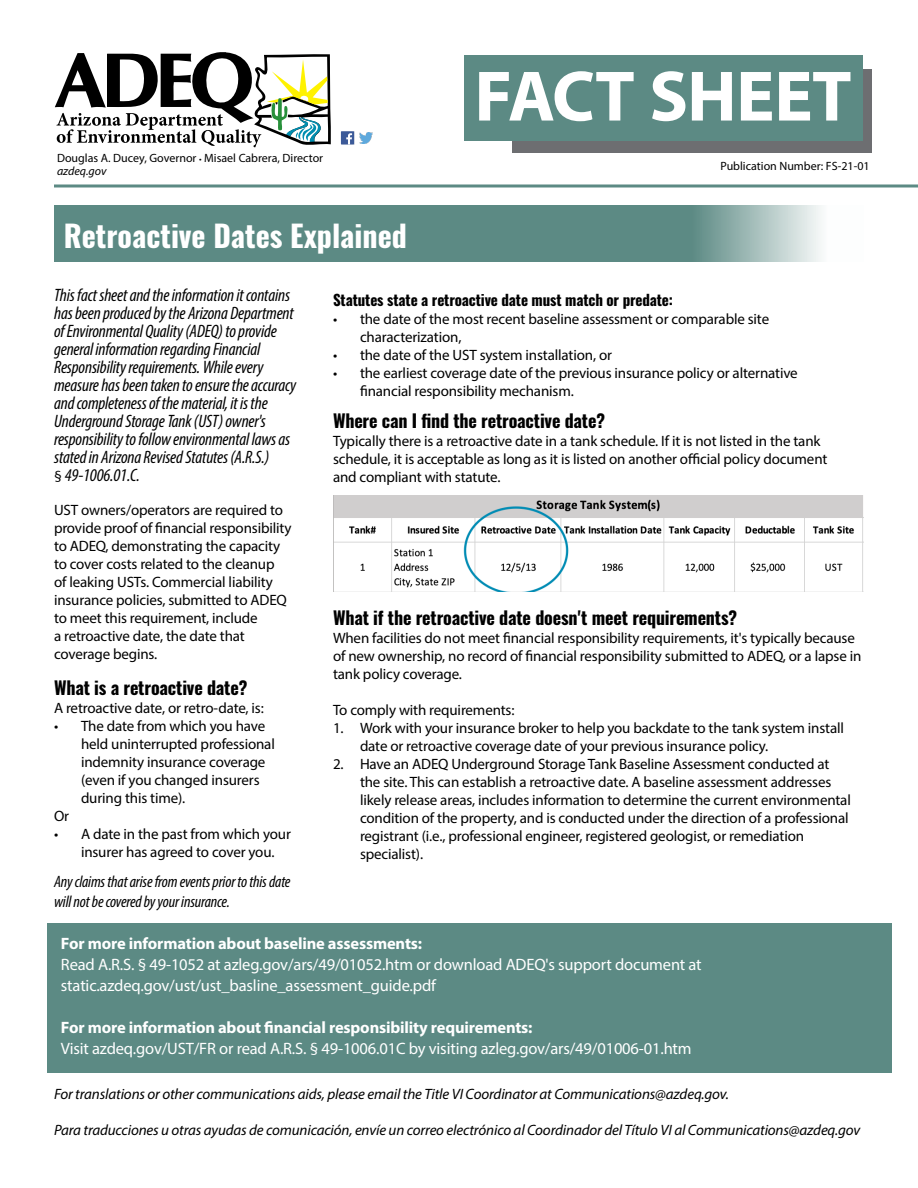
<style>
.page{position:relative;width:918px;height:1188px;background:#fff}
.page>*{position:absolute;margin:0;border:0;box-sizing:border-box;transform-origin:0 0}
.t1{font:700 72px "Myriad Pro";letter-spacing:-.01em;color:#fff}
.t2{font:700 30px "Oswald";color:#fff}
.t3{font:italic condensed 18px/18px "Myriad Pro";letter-spacing:-.01em;color:#000}
.t4{font:700 18px "Oswald";letter-spacing:-.01em;color:#000}
.t5{font:16.5px/21px "Myriad Pro";letter-spacing:-.01em;color:#fff}
.t6{font:700 16.5px "Myriad Pro";letter-spacing:-.01em;color:#fff}
.t7{font:italic condensed 16.5px/19.8px "Myriad Pro";letter-spacing:-.01em;color:#000}
.t8{font:15px/18px "Myriad Pro";letter-spacing:-.01em;color:#000}
.t9{font:italic 15px "Myriad Pro";letter-spacing:-.01em;color:#000}
.t10{font:700 15px "Oswald";letter-spacing:-.01em;color:#000}
.t11{font:12px/12.9px "Myriad Pro";color:#000}
.s1{font-size:9px}
.s2{font-style:italic}
.s3{font-style:normal;font-stretch:normal;font-size:15px}
</style>
<div class="page">
<hr style="left:54px;top:184px;width:864px;height:3px;background:#5c8a84">
<svg style="left:54px;top:205px;width:767px;height:57px;background:#68938d"></svg>
<svg style="left:55px;top:52px;width:276px;height:95px"></svg>
<svg style="left:341px;top:144px;width:13px;height:1px"></svg>
<div style="left:341px;top:131px;width:13px;height:13px;background:#3c5a99"></div>
<svg style="left:346px;top:133px;width:6px;height:11px"></svg>
<img style="left:359px;top:132px;width:14px;height:11px">
<div style="left:512px;top:69px;width:360px;height:84px;background:#6d6e71"></div>
<div style="left:464px;top:55px;width:399px;height:86px;background:#5c8a84"></div>
<div style="left:47px;top:924px;width:844px;height:149px;background:#5c8a84"></div>
<img style="left:333px;top:495px;width:531px;height:97px">
<p class="t11" style="left:57px;top:152px;width:268px">Douglas A. Ducey, Governor <span class="s1">•</span> Misael Cabrera, Director <span class="s2">azdeq.gov</span></p>
<h2 class="t2" style="left:64px;top:220px;width:345px">Retroactive Dates Explained</h2>
<h1 class="t1" style="left:474px;top:49px;width:379px">FACT SHEET</h1>
<p class="t11" style="left:721px;top:159px;width:151px">Publication Number: FS-21-01</p>
<p class="t3" style="left:54px;top:286px;width:244px">This fact sheet and the information it contains has been produced by the Arizona Department of Environmental Quality (ADEQ) to provide general information regarding Financial Responsibility requirements. While every measure has been taken to ensure the accuracy and completeness of the material, it is the Underground Storage Tank (UST) owner's responsibility to follow environmental laws as stated in Arizona Revised Statutes (A.R.S.)<br><span class="s3">§</span> 49-1006.01.C.</p>
<p class="t8" style="left:54px;top:500px;width:239px">UST owners/operators are required to provide proof of financial responsibility to ADEQ, demonstrating the capacity to cover costs related to the cleanup<br>of leaking USTs. Commercial liability insurance policies, submitted to ADEQ to meet this requirement, include<br>a retroactive date, the date that coverage begins.</p>
<p class="t4" style="left:54px;top:678px;width:195px">What is a retroactive date?</p>
<p class="t8" style="left:54px;top:698px;width:211px">A retroactive date, or retro-date, is:</p>
<p class="t8" style="left:54px;top:716px;width:213px">• The date from which you have</p>
<p class="t8" style="left:81px;top:734px;width:195px">held uninterrupted professional</p>
<p class="t8" style="left:81px;top:752px;width:186px">indemnity insurance coverage</p>
<p class="t8" style="left:81px;top:770px;width:180px">(even if you changed insurers</p>
<p class="t8" style="left:81px;top:788px;width:106px">during this time).</p>
<p class="t8" style="left:54px;top:806px;width:17px">Or</p>
<p class="t8" style="left:81px;top:824px;width:211px;text-indent:-27px">• A date in the past from which your insurer has agreed to cover you.</p>
<p class="t7" style="left:54px;top:872px;width:238px">Any claims that arise from events prior to this date will not be covered by your insurance.</p>
<p class="t10" style="left:333px;top:292px;width:342px">Statutes state a retroactive date must match or predate:</p>
<p class="t8" style="left:360px;top:310px;width:411px;text-indent:-27px">• the date of the most recent baseline assessment or comparable site characterization,</p>
<p class="t8" style="left:333px;top:346px;width:281px">• the date of the UST system installation, or</p>
<p class="t8" style="left:360px;top:364px;width:439px;text-indent:-27px">• the earliest coverage date of the previous insurance policy or alternative financial responsibility mechanism.</p>
<p class="t4" style="left:333px;top:412px;width:274px">Where can I find the retroactive date?</p>
<p class="t8" style="left:333px;top:432px;width:496px">Typically there is a retroactive date in a tank schedule. If it is not listed in the tank schedule, it is acceptable as long as it is listed on another official policy document and compliant with statute.</p>
<p class="t4" style="left:333px;top:608px;width:406px">What if the retroactive date doesn't meet requirements?</p>
<p class="t8" style="left:333px;top:628px;width:530px">When facilities do not meet financial responsibility requirements, it's typically because of new ownership, no record of financial responsibility submitted to ADEQ, or a lapse in tank policy coverage.</p>
<p class="t8" style="left:333px;top:700px;width:183px">To comply with requirements:</p>
<p class="t8" style="left:360px;top:718px;width:486px;text-indent:-27px">1. Work with your insurance broker to help you backdate to the tank system install date or retroactive coverage date of your previous insurance policy.</p>
<p class="t8" style="left:360px;top:754px;width:492px;text-indent:-27px">2. Have an ADEQ Underground Storage Tank Baseline Assessment conducted at the site. This can establish a retroactive date. A baseline assessment addresses likely release areas, includes information to determine the current environmental condition of the property, and is conducted under the direction of a professional registrant (i.e., professional engineer, registered geologist, or remediation specialist).</p>
<p class="t6" style="left:61px;top:933px;width:363px">For more information about baseline assessments:</p>
<p class="t5" style="left:61px;top:954px;width:642px">Read A.R.S. § 49-1052 at azleg.gov/ars/49/01052.htm or download ADEQ's support document at static.azdeq.gov/ust/ust_basline_assessment_guide.pdf</p>
<p class="t6" style="left:61px;top:1017px;width:473px">For more information about financial responsibility requirements:</p>
<p class="t5" style="left:61px;top:1038px;width:632px">Visit azdeq.gov/UST/FR or read A.R.S. § 49-1006.01C by visiting azleg.gov/ars/49/01006-01.htm</p>
<p class="t9" style="left:54px;top:1085px;width:677px">For translations or other communications aids, please email the Title VI Coordinator at Communications@azdeq.gov.</p>
<p class="t9" style="left:54px;top:1121px;width:808px">Para traducciones u otras ayudas de comunicación, envíe un correo electrónico al Coordinador del Título VI al Communications@azdeq.gov</p>
</div>
